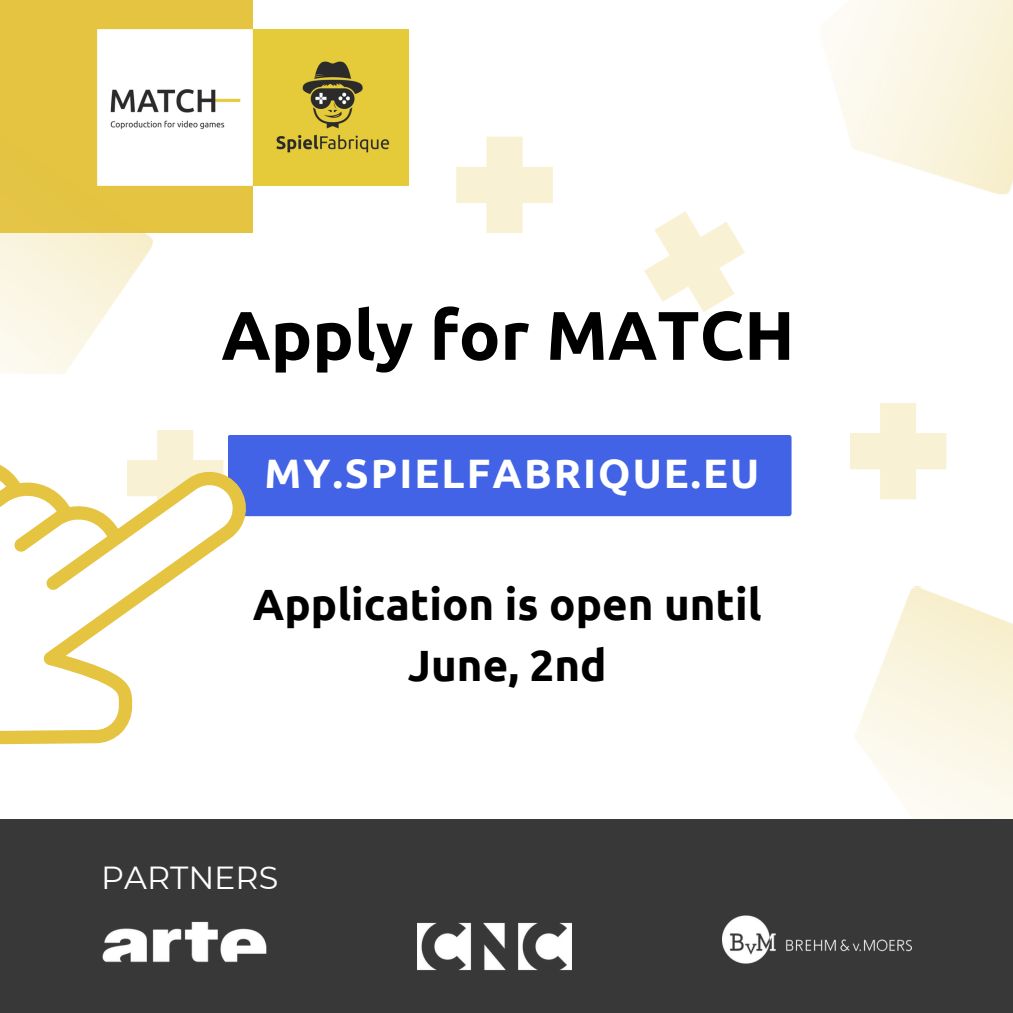
<style>
.page{position:relative;width:1013px;height:1013px;background:#fff}
.page>*{position:absolute;margin:0;border:0;box-sizing:border-box;transform-origin:0 0}
.t1{font:700 68.75px "Ubuntu";color:#000}
.t2{font:700 43.75px/61px "Ubuntu";color:#000;text-align:center}
.t3{font:700 41.12px "Ubuntu";letter-spacing:.05em;color:#fff}
.t4{font:31.88px "Montserrat";color:#fff}
</style>
<div class="page">
<div style="left:0;top:0;width:253px;height:233px;background:#e5c442"></div>
<img style="left:854px;top:586px;width:158px;height:233px">
<div style="left:0;top:819px;width:1012px;height:193px;background:#393838"></div>
<img style="left:418px;top:922px;width:153px;height:49px">
<img style="left:102px;top:921px;width:165px;height:42px">
<img style="left:722px;top:915px;width:189px;height:49px">
<svg style="left:850px;top:403px;width:96px;height:96px"></svg>
<svg style="left:644px;top:211px;width:101px;height:101px"></svg>
<svg style="left:456px;top:137px;width:97px;height:96px"></svg>
<img style="left:0;top:108px;width:171px;height:206px">
<img style="left:98px;top:29px;width:310px;height:156px">
<div style="left:227px;top:435px;width:564px;height:81px;background:#4263e5;border-radius:3px"></div>
<svg style="left:0;top:314px;width:266px;height:431px"></svg>
<h3 class="t1" style="left:221px;top:296px;width:575px">Apply for MATCH</h3>
<p class="t3" style="left:264px;top:450px;width:496px">MY.SPIELFABRIQUE.EU</p>
<h2 class="t2" style="left:253px;top:573px;width:510px">Application is open until<br>June, 2nd</h2>
<p class="t4" style="left:101px;top:858px;width:178px">PARTNERS</p>
</div>
